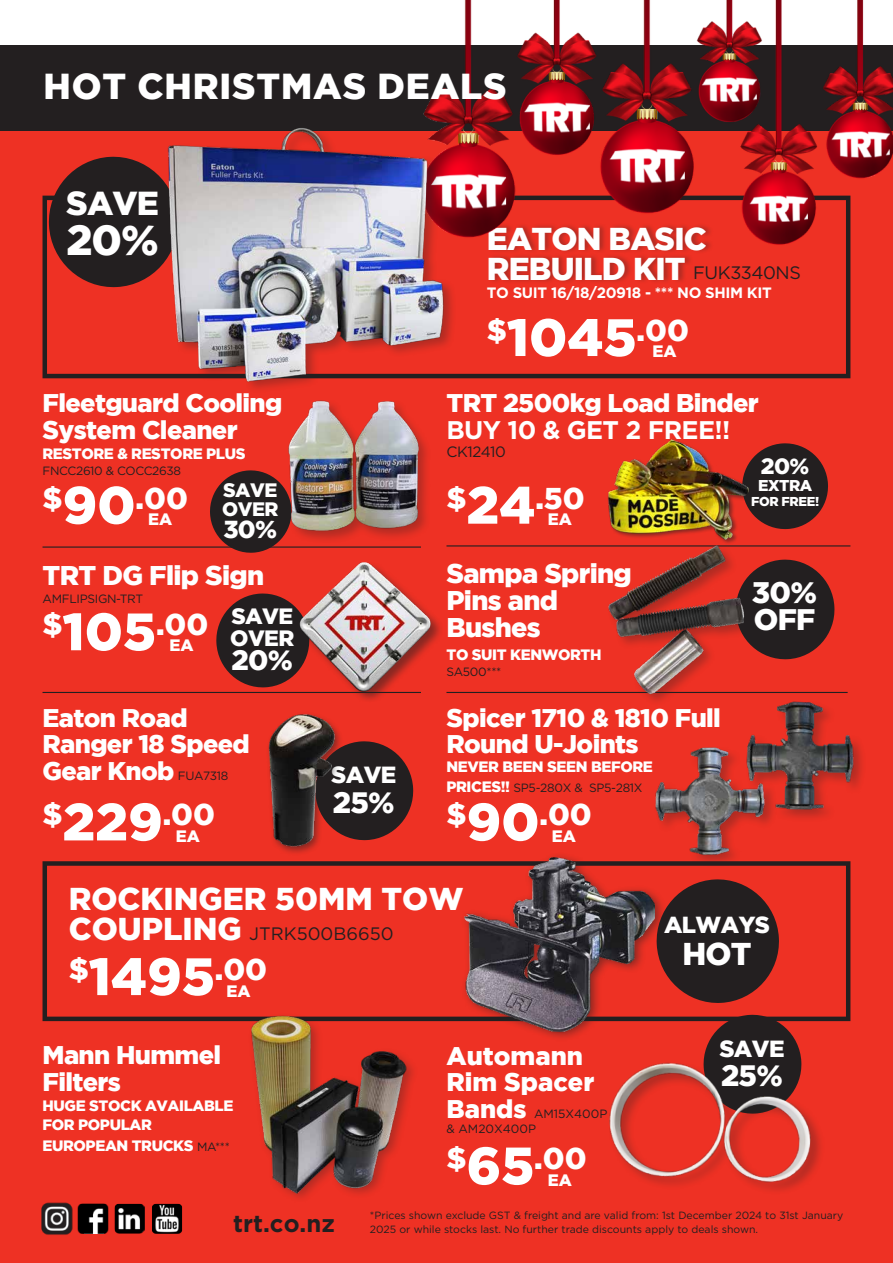
<style>
.page{position:relative;width:893px;height:1263px;background:#fff}
.page>*{position:absolute;margin:0;border:0;box-sizing:border-box;transform-origin:0 0}
.t1{font:900 41.85px "Gotham";color:#fff}
.t2{font:900 36px "Gotham";letter-spacing:.025em;color:#fff}
.t3{font:900 33.15px "Gotham";color:#fff}
.t4{font:900 31.5px/30px "Gotham";letter-spacing:-.025em;color:#fff}
.t5{font:900 31.5px "Gotham";color:#fff}
.t6{font:900 30px "Gotham";color:#fff}
.t7{font:900 29.7px/27.2px "Gotham";color:#fff}
.t8{font:900 29.4px "Gotham";color:#fff}
.t9{font:900 27.9px "Gotham";color:#fff}
.t10{font:900 27px/27px "Gotham";letter-spacing:-.025em;color:#fff}
.t11{font:900 25.5px/27px "Gotham";letter-spacing:-.025em;color:#fff}
.t12{font:900 25.5px/25.5px "Gotham";color:#fff}
.t13{font:700 25.5px "Gotham";letter-spacing:-.025em;color:#fff}
.t14{font:900 24.45px "Gotham";color:#fff}
.t15{font:700 24px "Gotham";color:#231f20}
.t16{font:900 23.25px "Gotham";letter-spacing:-.025em;color:#fff}
.t17{font:900 23.1px "Gotham";letter-spacing:-.025em;color:#fff}
.t18{font:900 22.05px/22px "Gotham";letter-spacing:-.025em;color:#fff}
.t19{font:900 19.35px/19.4px "Gotham";letter-spacing:-.025em;color:#fff}
.t20{font:18px "Gotham";color:#231f20}
.t21{font:18px "Gotham";letter-spacing:-.025em;color:#231f20}
.t22{font:900 16.5px "Gotham";color:#fff}
.t23{font:900 15.6px "Gotham";letter-spacing:-.025em;color:#fff}
.t24{font:900 15px/19.5px "Gotham";letter-spacing:-.025em;color:#fff}
.t25{font:700 15px "Gotham";letter-spacing:-.025em;color:#fff}
.t26{font:15px "Gotham";letter-spacing:-.025em;color:#231f20}
.t27{font:900 12.9px "Gotham";letter-spacing:-.025em;color:#fff}
.t28{font:12px "Gotham";letter-spacing:-.025em;color:#231f20}
.t29{font:12px/15px "Gotham";color:#231f20}
.t30{font:10.5px/13.5px "Gotham";color:#231f20}
.s1{font-size:52.5px}
.s2{font-weight:400;font-size:12px;color:#231f20}
.s3{font-weight:900;font-size:15px;color:#fff}
.s4{font-weight:900;font-size:31.5px;color:#fff}
.s5{font-weight:900;font-size:25.5px;color:#fff}
</style>
<div class="page">
<div style="left:0;top:60px;width:893px;height:1203px;background:#ee3124"></div>
<div style="left:43px;top:861px;width:807px;height:160px;border:4px solid #231f20"></div>
<div style="left:43px;top:196px;width:807px;height:182px;border:4px solid #231f20"></div>
<img style="left:41px;top:1202px;width:28px;height:33px">
<img style="left:121px;top:1204px;width:24px;height:30px">
<img style="left:65px;top:1204px;width:56px;height:30px">
<img style="left:152px;top:1204px;width:30px;height:30px">
<div style="left:0;top:46px;width:893px;height:85px;background:#231f20"></div>
<svg style="left:344px;top:741px;width:70px;height:100px"></svg>
<svg style="left:47px;top:157px;width:59px;height:132px"></svg>
<svg style="left:666px;top:879px;width:113px;height:124px"></svg>
<svg style="left:757px;top:559px;width:78px;height:101px"></svg>
<svg style="left:754px;top:443px;width:74px;height:87px"></svg>
<hr style="left:43px;top:546px;width:378px;height:2px;background:#231f20">
<hr style="left:446px;top:545px;width:404px;height:1px;background:#231f20">
<hr style="left:43px;top:692px;width:378px;height:1px;background:#231f20">
<hr style="left:446px;top:692px;width:402px;height:1px;background:#231f20">
<div style="left:488px;top:223px;width:227px;height:62px;background:#231f20;opacity:.3"></div>
<div style="left:266px;top:711px;width:78px;height:145px;background:#231f20;opacity:.5"></div>
<img style="left:266px;top:711px;width:72px;height:145px">
<div style="left:459px;top:852px;width:207px;height:190px;background:#231f20;opacity:.5"></div>
<img style="left:462px;top:856px;width:192px;height:178px">
<svg style="left:216px;top:593px;width:81px;height:95px"></svg>
<img style="left:297px;top:562px;width:141px;height:134px">
<div style="left:247px;top:1012px;width:172px;height:192px;background:#ee3124"></div>
<img style="left:241px;top:1015px;width:174px;height:182px">
<div style="left:653px;top:746px;width:125px;height:122px;background:#231f20;opacity:.3"></div>
<img style="left:647px;top:746px;width:125px;height:115px">
<div style="left:746px;top:699px;width:121px;height:123px;background:#231f20;opacity:.3"></div>
<img style="left:741px;top:700px;width:117px;height:113px">
<svg style="left:209px;top:470px;width:84px;height:83px"></svg>
<div style="left:288px;top:399px;width:144px;height:145px;background:#231f20;opacity:.3"></div>
<img style="left:285px;top:405px;width:137px;height:131px">
<div style="left:607px;top:544px;width:150px;height:162px;background:#231f20;opacity:.3"></div>
<img style="left:603px;top:544px;width:145px;height:159px">
<svg style="left:702px;top:1014px;width:101px;height:24px"></svg>
<img style="left:599px;top:1038px;width:222px;height:153px">
<div style="left:608px;top:439px;width:146px;height:105px;background:#231f20;opacity:.5"></div>
<img style="left:607px;top:439px;width:146px;height:102px">
<img style="left:348px;top:0;width:545px;height:250px">
<img style="left:106px;top:120px;width:406px;height:285px">
<h2 class="t2" style="left:43px;top:66px;width:465px">HOT CHRISTMAS DEALS</h2>
<h3 class="t3" style="left:66px;top:184px;width:94px">SAVE</h3>
<h1 class="t1" style="left:66px;top:216px;width:94px">20%</h1>
<h3 class="t11" style="left:43px;top:389px;width:241px">Fleetguard Cooling<br>System Cleaner</h3>
<h3 class="t24" style="left:43px;top:443px;width:204px">RESTORE &amp; RESTORE PLUS</h3>
<p class="t28" style="left:43px;top:464px;width:140px">FNCC2610 &amp; COCC2638</p>
<h3 class="t6" style="left:43px;top:481px;width:147px">$<span class="s1">90</span>.00</h3>
<h3 class="t22" style="left:148px;top:510px;width:26px">EA</h3>
<h3 class="t19" style="left:222px;top:480px;width:58px">SAVE<br>OVER</h3>
<h3 class="t14" style="left:223px;top:515px;width:55px">30%</h3>
<h3 class="t10" style="left:43px;top:562px;width:223px">TRT DG Flip Sign</h3>
<p class="t28" style="left:43px;top:593px;width:102px">AMFLIPSIGN-TRT</p>
<h3 class="t6" style="left:43px;top:607px;width:167px">$<span class="s1">105</span>.00</h3>
<h3 class="t22" style="left:170px;top:635px;width:26px">EA</h3>
<h3 class="t18" style="left:230px;top:604px;width:66px">SAVE<br>OVER</h3>
<h3 class="t9" style="left:231px;top:644px;width:63px">20%</h3>
<h3 class="t11" style="left:43px;top:704px;width:209px;line-height:26.2px">Eaton Road<br>Ranger 18 Speed<br>Gear Knob <span class="s2">FUA7318</span></h3>
<h3 class="t6" style="left:43px;top:797px;width:174px">$<span class="s1">229</span>.00</h3>
<h3 class="t22" style="left:176px;top:826px;width:26px">EA</h3>
<h3 class="t16" style="left:331px;top:762px;width:67px">SAVE</h3>
<h3 class="t8" style="left:333px;top:785px;width:63px">25%</h3>
<h3 class="t4" style="left:487px;top:223px;width:221px">EATON BASIC<br>REBUILD KIT</h3>
<h3 class="t21" style="left:693px;top:263px;width:109px">FUK3340NS</h3>
<h3 class="t25" style="left:487px;top:284px;width:286px">TO SUIT 16/18/20918 - *** NO SHIM KIT</h3>
<h3 class="t6" style="left:487px;top:313px;width:204px">$<span class="s1">1045</span>.00</h3>
<h3 class="t22" style="left:653px;top:341px;width:26px">EA</h3>
<h3 class="t11" style="left:446px;top:389px;width:314px">TRT 2500kg Load Binder</h3>
<h3 class="t13" style="left:446px;top:415px;width:285px">BUY 10 &amp; GET 2 FREE!!</h3>
<h3 class="t26" style="left:446px;top:443px;width:61px">CK12410</h3>
<h3 class="t18" style="left:761px;top:454px;width:50px">20%</h3>
<h3 class="t23" style="left:758px;top:477px;width:56px">EXTRA</h3>
<p class="t27" style="left:751px;top:494px;width:70px">FOR FREE!</p>
<h3 class="t6" style="left:446px;top:481px;width:140px">$<span class="s1">24</span>.50</h3>
<h3 class="t22" style="left:548px;top:510px;width:26px">EA</h3>
<h3 class="t10" style="left:446px;top:560px;width:187px">Sampa Spring<br>Pins and<br>Bushes</h3>
<h3 class="t24" style="left:446px;top:644px;width:157px">TO SUIT KENWORTH</h3>
<p class="t28" style="left:446px;top:665px;width:56px">SA500***</p>
<h3 class="t11" style="left:446px;top:705px;width:276px;line-height:25.5px">Spicer 1710 &amp; 1810 Full<br>Round U-Joints</h3>
<h3 class="t24" style="left:446px;top:757px;width:208px">NEVER BEEN SEEN BEFORE</h3>
<p class="t28" style="left:446px;top:781px;width:198px"><span class="s3">PRICES!!</span> SP5-280X &amp; SP5-281X</p>
<h3 class="t6" style="left:446px;top:797px;width:147px">$<span class="s1">90</span>.00</h3>
<h3 class="t22" style="left:552px;top:826px;width:26px">EA</h3>
<h3 class="t7" style="left:752px;top:578px;width:67px">30%<br>OFF</h3>
<h3 class="t5" style="left:69px;top:881px;width:396px">ROCKINGER 50MM TOW</h3>
<h3 class="t20" style="left:69px;top:924px;width:326px"><span class="s4">COUPLING</span> JTRK500B6650</h3>
<h3 class="t6" style="left:69px;top:952px;width:200px">$<span class="s1">1495</span>.00</h3>
<h3 class="t22" style="left:227px;top:981px;width:26px">EA</h3>
<h3 class="t11" style="left:43px;top:1041px;width:180px">Mann Hummel<br>Filters</h3>
<h3 class="t24" style="left:43px;top:1095px;width:192px">HUGE STOCK AVAILABLE<br>FOR POPULAR</h3>
<h3 class="t24" style="left:43px;top:1136px;width:189px">EUROPEAN TRUCKS <span class="s2">MA***</span></h3>
<h3 class="t12" style="left:446px;top:1043px;width:149px">Automann<br>Rim Spacer</h3>
<p class="t29" style="left:446px;top:1105px;width:162px"><span class="s5">Bands</span> AM15X400P &amp; AM20X400P</p>
<h3 class="t6" style="left:446px;top:1141px;width:142px">$<span class="s1">65</span>.00</h3>
<h3 class="t22" style="left:548px;top:1170px;width:26px">EA</h3>
<h3 class="t17" style="left:664px;top:912px;width:107px">ALWAYS</h3>
<h3 class="t4" style="left:682px;top:938px;width:71px">HOT</h3>
<h3 class="t16" style="left:719px;top:1035px;width:67px">SAVE</h3>
<h3 class="t8" style="left:721px;top:1059px;width:63px">25%</h3>
<h3 class="t15" style="left:233px;top:1210px;width:103px">trt.co.nz</h3>
<p class="t30" style="left:370px;top:1209px;width:475px">*Prices shown exclude GST &amp; freight and are valid from: 1st December 2024 to 31st January<br>2025 or while stocks last. No further trade discounts apply to deals shown.</p>
</div>
